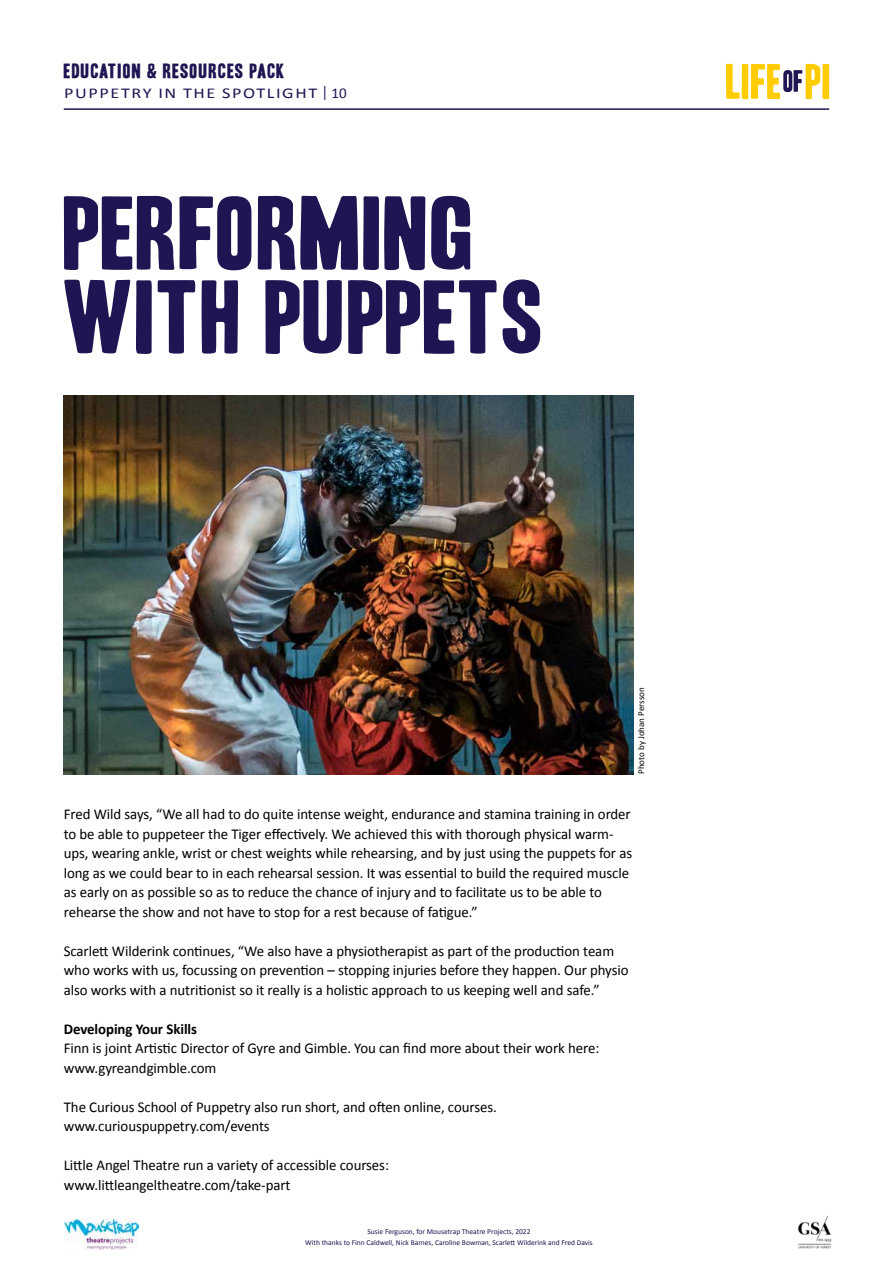
<style>
.page{position:relative;width:893px;height:1263px;background:#fff}
.page>*{position:absolute;margin:0;border:0;box-sizing:border-box;transform-origin:0 0}
.t1{font:90px/84px "Headline HPLHS One";letter-spacing:.01em;color:#211452;scale:1.22 1}
.t2{font:18px "Headline HPLHS One";letter-spacing:.05em;color:#211452;scale:1.21 1}
.t3{font:15px/19.5px "Calibri";letter-spacing:-.005em;color:#000}
.t4{font:15px "Calibri";letter-spacing:.09em;color:#211452;scale:1.21 1}
.t5{font:700 15px "Calibri";letter-spacing:-.005em;color:#000}
.t6{font:9px "Calibri";color:#000}
.t7{font:7.5px/10.5px "Calibri";color:#211452;text-align:center}
.s1{font-size:15.75px}
</style>
<div class="page">
<svg style="left:726px;top:64px;width:103px;height:35px"></svg>
<hr style="left:64px;top:108px;width:765px;height:2px;background:#211452">
<img style="left:64px;top:395px;width:569px;height:380px">
<img style="left:65px;top:1218px;width:73px;height:31px">
<img style="left:797px;top:1215px;width:35px;height:34px">
<p class="t2" style="left:64px;top:63px;width:184px">EDUCATION &amp; RESOURCES PACK</p>
<p class="t4" style="left:64px;top:82px;width:235px">PUPPETRY IN THE SPOTLIGHT <span class="s1">|</span> 10</p>
<h1 class="t1" style="left:64px;top:193px;width:396px">PERFORMING<br>WITH PUPPETS</h1>
<p class="t6" style="left:635px;top:774px;width:88px;rotate:-90deg">Photo by Johan Persson</p>
<p class="t3" style="left:64px;top:804px;width:570px">Fred Wild says, “We all had to do quite intense weight, endurance and stamina training in order to be able to puppeteer the Tiger effectively. We achieved this with thorough physical warm&shy;ups, wearing ankle, wrist or chest weights while rehearsing, and by just using the puppets for as long as we could bear to in each rehearsal session. It was essential to build the required muscle as early on as possible so as to reduce the chance of injury and to facilitate us to be able to rehearse the show and not have to stop for a rest because of fatigue.”</p>
<p class="t3" style="left:64px;top:940px;width:566px">Scarlett Wilderink continues, “We also have a physiotherapist as part of the production team who works with us, focussing on prevention – stopping injuries before they happen. Our physio also works with a nutritionist so it really is a holistic approach to us keeping well and safe.”</p>
<p class="t5" style="left:64px;top:1018px;width:135px">Developing Your Skills</p>
<p class="t3" style="left:64px;top:1038px;width:537px">Finn is joint Artistic Director of Gyre and Gimble. You can find more about their work here: www.gyreandgimble.com</p>
<p class="t3" style="left:64px;top:1096px;width:435px">The Curious School of Puppetry also run short, and often online, courses. www.curiouspuppetry.com/events</p>
<p class="t3" style="left:64px;top:1155px;width:327px">Little Angel Theatre run a variety of accessible courses: www.littleangeltheatre.com/take-part</p>
<p class="t7" style="left:305px;top:1226px;width:289px">Susie Ferguson, for Mousetrap Theatre Projects, 2022<br>With thanks to Finn Caldwell, Nick Barnes, Caroline Bowman, Scarlett Wilderink and Fred Davis</p>
</div>
